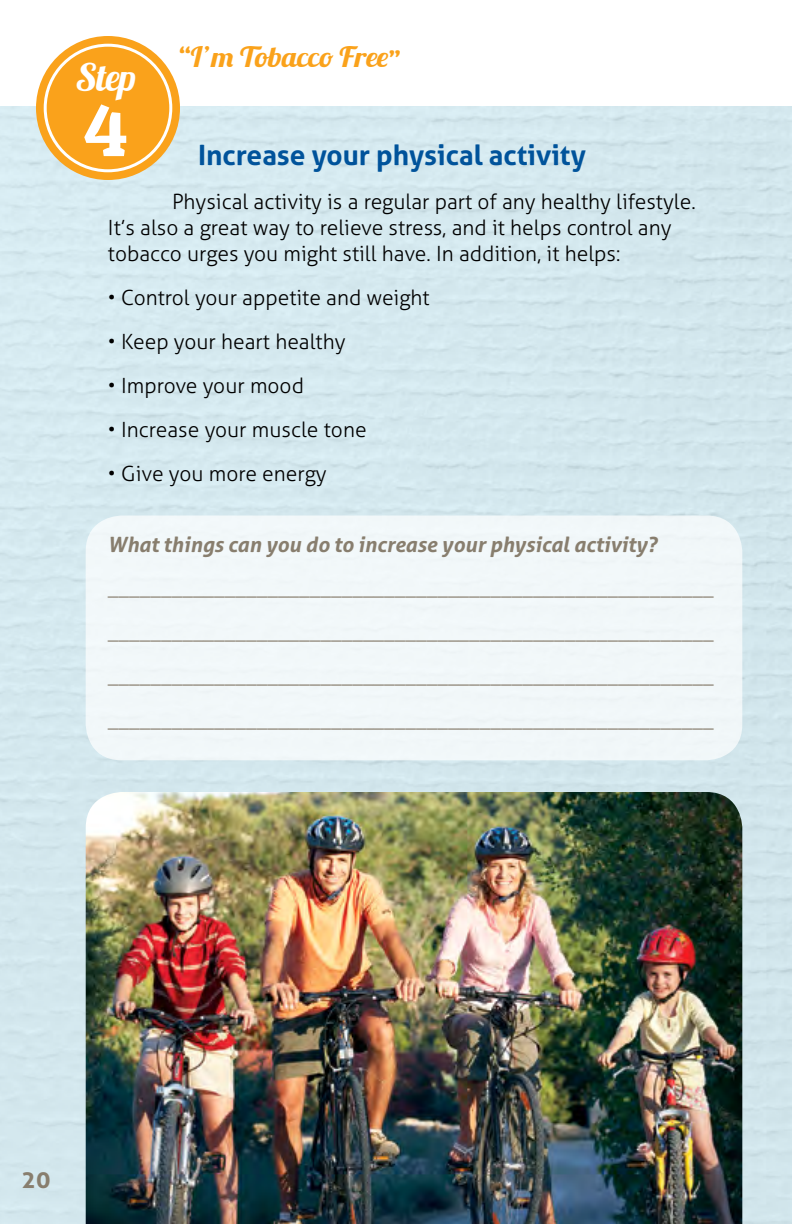
<style>
.page{position:relative;width:792px;height:1224px;background:#fff}
.page>*{position:absolute;margin:0;border:0;box-sizing:border-box;transform-origin:0 0}
.t1{font:72.4px "Patua One";color:#fff;scale:1.1 1}
.t2{font:38px "Lobster 1.3";color:#fff}
.t3{font:700 28px "Aller";color:#00539b}
.t4{font:28px "Lobster 1.3";color:#faa21b;scale:1.1 1}
.t5{font:700 24px "Aller";color:#887e6e}
.t6{font:300 21px/26px "Aller";color:#000}
.t7{font:300 21px/44px "Aller";color:#887e6e;text-align:justify}
.t8{font:italic 700 21px "Aller";color:#887e6e}
.s1{font-family:"Patua One";font-size:24px}
</style>
<div class="page">
<div style="left:86px;top:516px;width:656px;height:244px;background:#f1f7f9;border-radius:36px"></div>
<div style="left:36px;top:36px;width:144px;height:144px;background:#faa21b;border-radius:50%"></div>
<div style="left:44px;top:44px;width:128px;height:128px;border:3px solid #fff;border-radius:50%"></div>
<img style="left:86px;top:792px;width:656px;height:432px">
<h3 class="t4" style="left:179px;top:39px;width:203px"><span class="s1">“</span>I’m Tobacco Free<span class="s1">”</span></h3>
<h2 class="t2" style="left:75px;top:53px;width:62px">Step</h2>
<h1 class="t1" style="left:84px;top:86px;width:42px">4</h1>
<h3 class="t3" style="left:198px;top:137px;width:389px">Increase your physical activity</h3>
<p class="t6" style="left:108px;top:188px;width:589px;text-indent:64px">Physical activity is a regular part of any healthy lifestyle.<br>It’s also a great way to relieve stress, and it helps control any tobacco urges you might still have. In addition, it helps:</p>
<p class="t6" style="left:108px;top:284px;width:323px">• Control your appetite and weight</p>
<p class="t6" style="left:108px;top:328px;width:239px">• Keep your heart healthy</p>
<p class="t6" style="left:108px;top:372px;width:197px">• Improve your mood</p>
<p class="t6" style="left:108px;top:416px;width:260px">• Increase your muscle tone</p>
<p class="t6" style="left:108px;top:460px;width:220px">• Give you more energy</p>
<p class="t8" style="left:108px;top:531px;width:551px">What things can you do to increase your physical activity?</p>
<p class="t7" style="left:108px;top:566px;width:607px">_________________________________________________________ _________________________________________________________ _________________________________________________________ _________________________________________________________</p>
<p class="t5" style="left:22px;top:1164px;width:30px">20</p>
</div>
